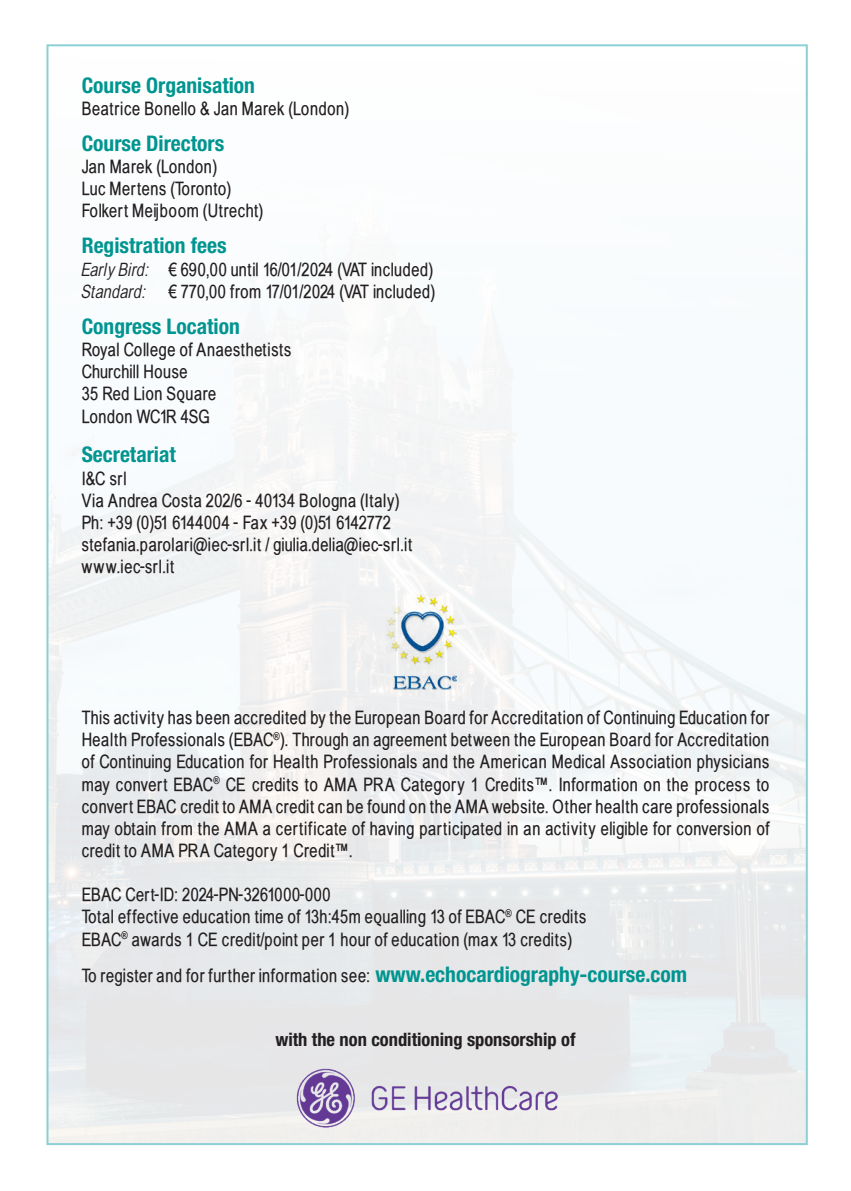
<style>
.page{position:relative;width:851px;height:1191px;background:#fff}
.page>*{position:absolute;margin:0;border:0;box-sizing:border-box;transform-origin:0 0}
.t1{font:700 condensed 21.6px "Helvetica Neue LT Std";color:#009590}
.t2{font:18.4px/22.2px "Babel Sans";letter-spacing:.035em;color:#231f20}
.t3{font:18.4px/22.2px "Babel Sans";color:#231f20}
.t4{font:700 condensed 18.4px "Helvetica Neue LT Std";color:#231f20}
.s1{font-style:italic}
.s2{font-family:"Helvetica Neue LT Std";font-weight:700;font-stretch:condensed;font-size:21.6px;color:#009590}
</style>
<div class="page">
<img style="left:49px;top:368px;width:755px;height:774px">
<img style="left:286px;top:1055px;width:278px;height:79px">
<img style="left:386px;top:594px;width:70px;height:95px">
<p class="t1" style="left:82px;top:72px;width:175px">Course Organisation</p>
<p class="t2" style="left:82px;top:97px;width:269px">Beatrice Bonello &amp; Jan Marek (London)</p>
<p class="t1" style="left:82px;top:130px;width:144px">Course Directors</p>
<p class="t2" style="left:82px;top:156px;width:183px">Jan Marek (London)<br>Luc Mertens (Toronto)<br>Folkert Meijboom (Utrecht)</p>
<p class="t1" style="left:82px;top:233px;width:147px">Registration fees</p>
<p class="t3" style="left:82px;top:258px;width:355px"><span class="s1">Early Bird:</span> € 690,00 until 16/01/2024 (VAT included)<br><span class="s1">Standard:</span> € 770,00 from 17/01/2024 (VAT included)</p>
<p class="t1" style="left:82px;top:313px;width:160px">Congress Location</p>
<p class="t2" style="left:82px;top:339px;width:211px">Royal College of Anaesthetists<br>Churchill House<br>35 Red Lion Square<br>London WC1R 4SG</p>
<p class="t1" style="left:82px;top:441px;width:96px">Secretariat</p>
<p class="t2" style="left:82px;top:467px;width:332px">I&amp;C srl<br>Via Andrea Costa 202/6 - 40134 Bologna (Italy)<br>Ph: +39 (0)51 6144004 - Fax +39 (0)51 6142772 stefania.parolari@iec-srl.it / giulia.delia@iec-srl.it www.iec-srl.it</p>
<p class="t2" style="left:82px;top:706px;width:689px;text-align:justify">This activity has been accredited by the European Board for Accreditation of Continuing Education for Health Professionals (EBAC<sup>®</sup>). Through an agreement between the European Board for Accreditation of Continuing Education for Health Professionals and the American Medical Association physicians may convert EBAC<sup>®</sup> CE credits to AMA PRA Category 1 Credits™. Information on the process to convert EBAC credit to AMA credit can be found on the AMA website. Other health care professionals may obtain from the AMA a certificate of having participated in an activity eligible for conversion of credit to AMA PRA Category 1 Credit™.</p>
<p class="t2" style="left:82px;top:884px;width:506px">EBAC Cert-ID: 2024-PN-3261000-000<br>Total effective education time of 13h:45m equalling 13 of EBAC<sup>®</sup> CE credits<br>EBAC<sup>®</sup> awards 1 CE credit/point per 1 hour of education (max 13 credits)</p>
<p class="t2" style="left:82px;top:964px;width:607px">To register and for further information see: <span class="s2">www.echocardiography-course.com</span></p>
<p class="t4" style="left:275px;top:1028px;width:302px">with the non conditioning sponsorship of</p>
</div>
